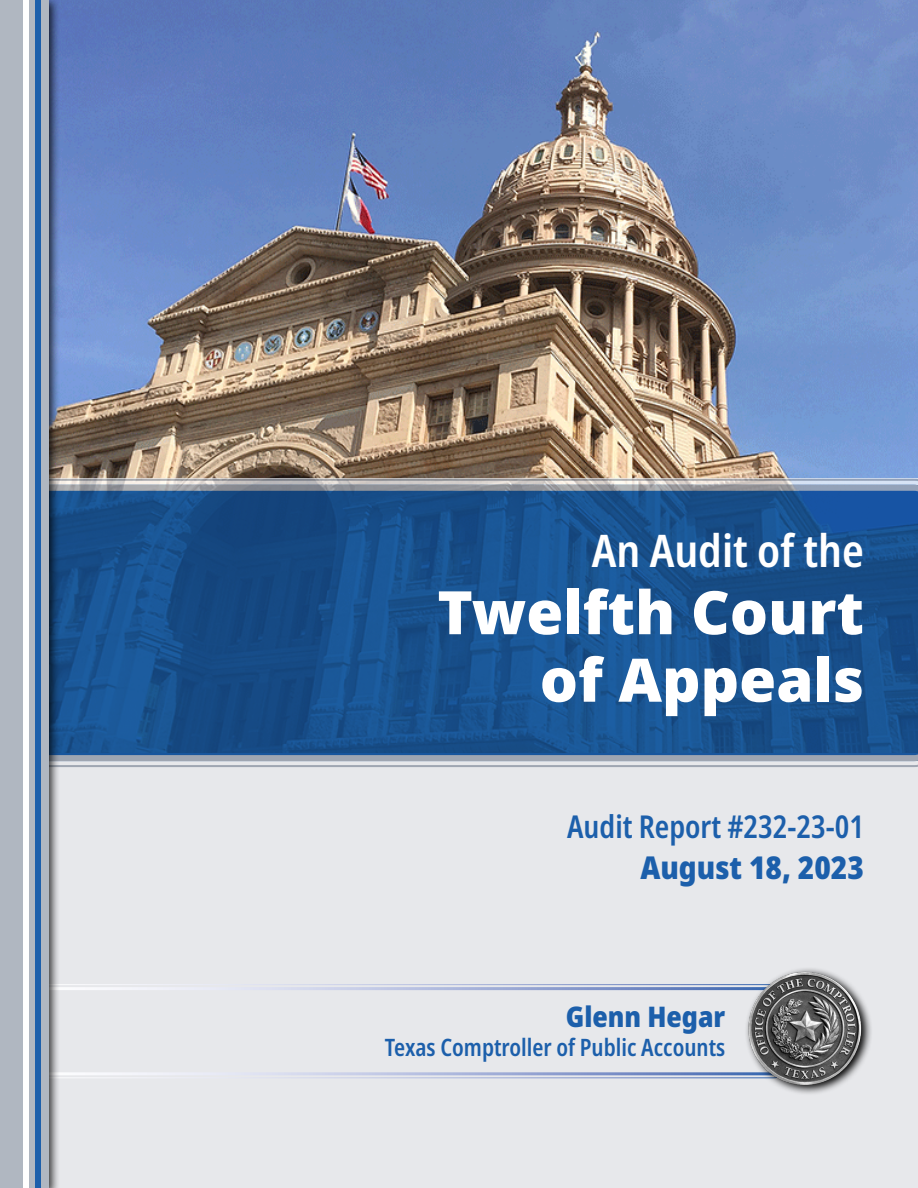
<style>
.page{position:relative;width:918px;height:1188px;background:#fff}
.page>*{position:absolute;margin:0;border:0;box-sizing:border-box;transform-origin:0 0}
.t1{font:900 60px/67.5px "Noto Sans";color:#fff;text-align:right}
.t2{font:600 condensed 45px "Noto Sans";color:#fff}
.t3{font:600 condensed 31.5px "Noto Sans";color:#1c5fab;scale:.95 1}
.t4{font:900 semi-condensed 31.5px "Noto Sans";color:#1c5fab;scale:.95 1}
.t5{font:900 semi-condensed 28.5px "Noto Sans";color:#1c5fab;scale:.95 1}
.t6{font:600 condensed 24px "Noto Sans";color:#1c5fab;scale:.95 1}
</style>
<div class="page">
<img style="left:60px;top:0;width:858px;height:479px">
<div style="left:0;top:479px;width:918px;height:709px;background:#e1e2e6"></div>
<div style="left:0;top:984px;width:796px;height:94px;border:1px solid #fff;border-radius:22px"></div>
<div style="left:3px;top:987px;width:790px;height:88px;border:3px solid #fff;border-radius:18px"></div>
<svg style="left:744px;top:969px;width:127px;height:124px"></svg>
<img style="left:745px;top:970px;width:119px;height:121px">
<svg style="left:60px;top:479px;width:858px;height:288px"></svg>
<svg style="left:60px;top:485px;width:858px;height:276px;background:#1d538e"></svg>
<div style="left:0;top:0;width:60px;height:1188px;background:#000;opacity:.75"></div>
<div style="left:0;top:0;width:49px;height:1188px;background:#b0b7c1"></div>
<div style="left:24px;top:0;width:5px;height:1188px;background:#fff"></div>
<div style="left:36px;top:0;width:5px;height:1188px;background:#1c5fab"></div>
<h2 class="t2" style="left:592px;top:519px;width:274px">An Audit of the</h2>
<h1 class="t1" style="left:437px;top:579px;width:428px">Twelfth Court of Appeals</h1>
<h3 class="t3" style="left:567px;top:805px;width:314px">Audit Report #232-23-01</h3>
<h3 class="t4" style="left:640px;top:843px;width:237px">August 18, 2023</h3>
<p class="t5" style="left:566px;top:995px;width:169px">Glenn Hegar</p>
<p class="t6" style="left:385px;top:1030px;width:360px">Texas Comptroller of Public Accounts</p>
</div>
